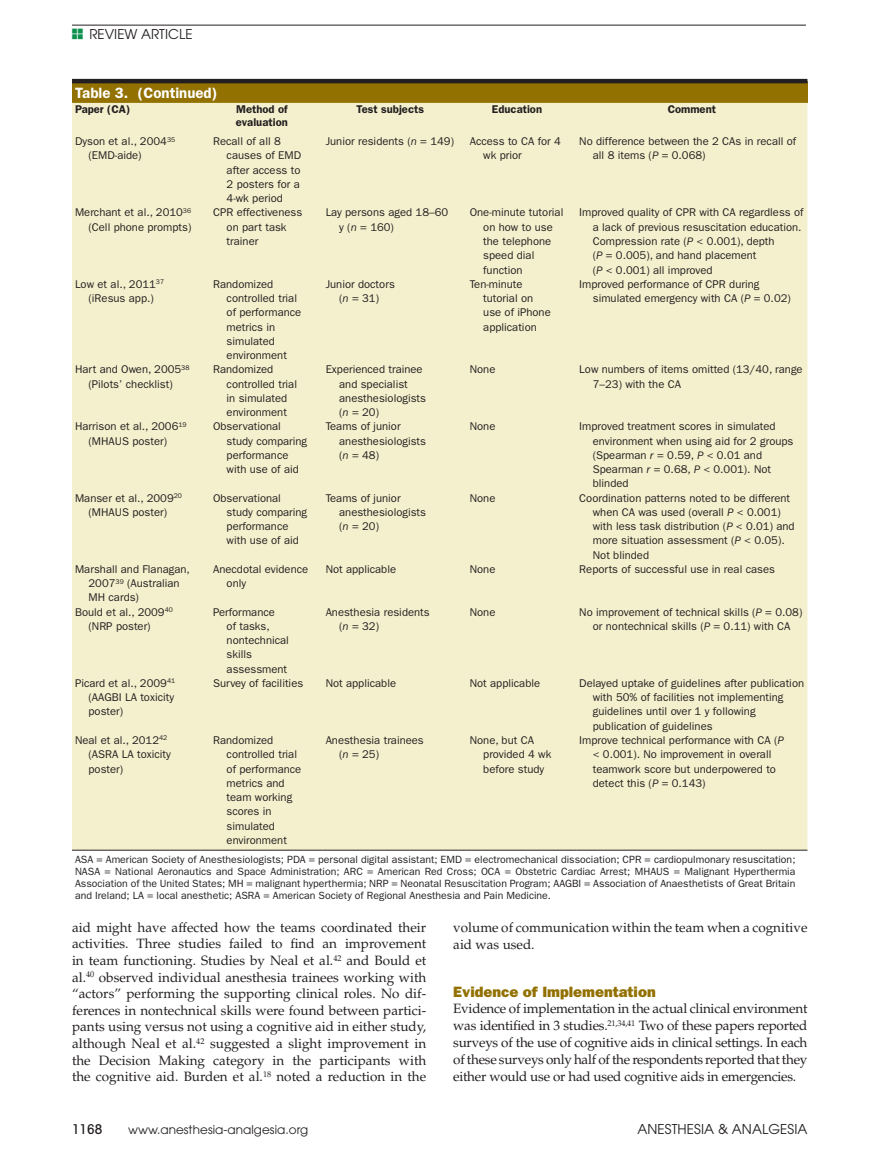
<style>
.page{position:relative;width:878px;height:1175px;background:#fff}
.page>*{position:absolute;margin:0;border:0;box-sizing:border-box;transform-origin:0 0}
.t1{font:15px "ITC Franklin Gothic Std Hvy";color:#927100}
.t2{font:600 15px "ITC Franklin Gothic Std";color:#fff}
.t3{font:13.5px/16.6px "Palatino LT Std";color:#231f20;text-align:justify}
.t4{font:13.5px "Avant Garde";color:#231f20}
.t5{font:500 condensed 13.5px "Avant Garde";color:#231f20}
.t6{font:12px "Avant Garde";letter-spacing:.005em;color:#231f20}
.t7{font:11.25px/14.2px "ITC Franklin Gothic Std";color:#231f20}
.t8{font:600 11.25px/12.8px "ITC Franklin Gothic Std";color:#231f20}
.t9{font:10.5px/12px "ITC Franklin Gothic Std";color:#231f20;text-align:justify}
.s1{font-style:italic}
</style>
<div class="page">
<hr style="left:72px;top:25px;width:734px;height:1px;background:#231f20">
<div style="left:72px;top:81px;width:735px;height:22px;background:#927100"></div>
<div style="left:72px;top:103px;width:735px;height:746px;background:#f4f0cd"></div>
<hr style="left:72px;top:849px;width:138px;height:1px;background:#231f20">
<hr style="left:210px;top:849px;width:112px;height:1px;background:#231f20">
<hr style="left:322px;top:849px;width:144px;height:1px;background:#231f20">
<hr style="left:466px;top:849px;width:110px;height:1px;background:#231f20">
<hr style="left:576px;top:849px;width:231px;height:1px;background:#231f20">
<hr style="left:72px;top:79px;width:735px;height:4px;background:#231f20">
<p class="t4" style="left:89px;top:26px;width:105px">REVIEW ARTICLE</p>
<h1 class="t2" style="left:75px;top:84px;width:144px">Table 3. (Continued)</h1>
<p class="t8" style="left:75px;top:103px;width:57px">Paper (CA)</p>
<p class="t8" style="left:236px;top:103px;width:53px">Method of evaluation</p>
<p class="t8" style="left:356px;top:103px;width:69px">Test subjects</p>
<p class="t8" style="left:492px;top:103px;width:52px">Education</p>
<p class="t8" style="left:667px;top:103px;width:50px">Comment</p>
<p class="t7" style="left:88px;top:134px;width:88px;text-indent:-13px">Dyson et al., 2004<sup>35 </sup>(EMD-aide)</p>
<p class="t7" style="left:226px;top:134px;width:76px;text-indent:-14px">Recall of all 8 causes of EMD after access to<br>2 posters for a<br>4-wk period</p>
<p class="t7" style="left:325px;top:134px;width:130px">Junior residents (<span class="s1">n</span> = 149)</p>
<p class="t7" style="left:483px;top:134px;width:79px;text-indent:-14px">Access to CA for 4 wk prior</p>
<p class="t7" style="left:592px;top:134px;width:205px;text-indent:-14px">No difference between the 2 CAs in recall of all 8 items (<span class="s1">P</span> = 0.068)</p>
<p class="t7" style="left:75px;top:206px;width:118px;text-align:right">Merchant et al., 2010<sup>36 </sup>(Cell phone prompts)</p>
<p class="t7" style="left:226px;top:206px;width:77px;text-indent:-14px">CPR effectiveness on part task trainer</p>
<p class="t7" style="left:339px;top:206px;width:111px;text-indent:-14px">Lay persons aged 18–60 y (<span class="s1">n</span> = 160)</p>
<p class="t7" style="left:483px;top:206px;width:82px;text-indent:-14px">One-minute tutorial on how to use the telephone speed dial function</p>
<p class="t7" style="left:592px;top:206px;width:212px;text-indent:-14px">Improved quality of CPR with CA regardless of a lack of previous resuscitation education.<br>Compression rate (<span class="s1">P</span> &lt; 0.001), depth<br>(<span class="s1">P</span> = 0.005), and hand placement<br>(<span class="s1">P</span> &lt; 0.001) all improved</p>
<p class="t7" style="left:75px;top:277px;width:91px;text-align:center">Low et al., 2011<sup>37 </sup>(iResus app.)</p>
<p class="t7" style="left:226px;top:277px;width:76px;text-indent:-14px">Randomized controlled trial of performance metrics in simulated environment</p>
<p class="t7" style="left:325px;top:277px;width:71px;text-align:center">Junior doctors (<span class="s1">n</span> = 31)</p>
<p class="t7" style="left:483px;top:277px;width:69px;text-indent:-14px">Ten-minute tutorial on use of iPhone application</p>
<p class="t7" style="left:592px;top:277px;width:199px;text-indent:-14px">Improved performance of CPR during simulated emergency with CA (<span class="s1">P</span> = 0.02)</p>
<p class="t7" style="left:75px;top:362px;width:116px;text-align:center">Hart and Owen, 2005<sup>38 </sup>(Pilots’ checklist)</p>
<p class="t7" style="left:226px;top:362px;width:72px;text-indent:-14px">Randomized controlled trial in simulated environment</p>
<p class="t7" style="left:339px;top:362px;width:88px;text-indent:-14px">Experienced trainee and specialist anesthesiologists (<span class="s1">n</span> = 20)</p>
<p class="t7" style="left:469px;top:362px;width:27px">None</p>
<p class="t7" style="left:592px;top:362px;width:211px;text-indent:-14px">Low numbers of items omitted (13/40, range<br>7–23) with the CA</p>
<p class="t7" style="left:75px;top:419px;width:113px;text-align:center">Harrison et al., 2006<sup>19 </sup>(MHAUS poster)</p>
<p class="t7" style="left:226px;top:419px;width:82px;text-indent:-14px">Observational study comparing performance with use of aid</p>
<p class="t7" style="left:339px;top:419px;width:88px;text-indent:-14px">Teams of junior anesthesiologists (<span class="s1">n</span> = 48)</p>
<p class="t7" style="left:469px;top:419px;width:27px">None</p>
<p class="t7" style="left:592px;top:419px;width:202px;text-indent:-14px">Improved treatment scores in simulated environment when using aid for 2 groups (Spearman <span class="s1">r</span> = 0.59, <span class="s1">P</span> &lt; 0.01 and<br>Spearman <span class="s1">r</span> = 0.68, <span class="s1">P</span> &lt; 0.001). Not blinded</p>
<p class="t7" style="left:75px;top:491px;width:108px;text-align:center">Manser et al., 2009<sup>20 </sup>(MHAUS poster)</p>
<p class="t7" style="left:226px;top:491px;width:82px;text-indent:-14px">Observational study comparing performance with use of aid</p>
<p class="t7" style="left:339px;top:491px;width:88px;text-indent:-14px">Teams of junior anesthesiologists (<span class="s1">n</span> = 20)</p>
<p class="t7" style="left:469px;top:491px;width:27px">None</p>
<p class="t7" style="left:592px;top:491px;width:203px;text-indent:-14px">Coordination patterns noted to be different when CA was used (overall <span class="s1">P</span> &lt; 0.001) with less task distribution (<span class="s1">P</span> &lt; 0.01) and more situation assessment (<span class="s1">P</span> &lt; 0.05).<br>Not blinded</p>
<p class="t7" style="left:88px;top:562px;width:103px;text-indent:-14px">Marshall and Flanagan,<br>2007<sup>39</sup> (Australian<br>MH cards)</p>
<p class="t7" style="left:227px;top:562px;width:83px;text-indent:-14px">Anecdotal evidence only</p>
<p class="t7" style="left:326px;top:562px;width:72px">Not applicable</p>
<p class="t7" style="left:470px;top:562px;width:27px">None</p>
<p class="t7" style="left:579px;top:562px;width:197px">Reports of successful use in real cases</p>
<p class="t7" style="left:88px;top:605px;width:86px;text-indent:-13px">Bould et al., 2009<sup>40 </sup>(NRP poster)</p>
<p class="t7" style="left:226px;top:605px;width:64px;text-indent:-14px">Performance<br>of tasks, nontechnical skills assessment</p>
<p class="t7" style="left:339px;top:605px;width:92px;text-indent:-14px">Anesthesia residents (<span class="s1">n</span> = 32)</p>
<p class="t7" style="left:469px;top:605px;width:27px">None</p>
<p class="t7" style="left:579px;top:605px;width:224px;text-align:center">No improvement of technical skills (<span class="s1">P</span> = 0.08) or nontechnical skills (<span class="s1">P</span> = 0.11) with CA</p>
<p class="t7" style="left:88px;top:676px;width:88px;text-align:justify;text-indent:-13px">Picard et al., 2009<sup>41 </sup>(AAGBI LA toxicity poster)</p>
<p class="t7" style="left:213px;top:676px;width:92px">Survey of facilities</p>
<p class="t7" style="left:325px;top:676px;width:72px">Not applicable</p>
<p class="t7" style="left:469px;top:676px;width:72px">Not applicable</p>
<p class="t7" style="left:592px;top:676px;width:213px;text-indent:-14px">Delayed uptake of guidelines after publication with 50% of facilities not implementing guidelines until over 1 y following publication of guidelines</p>
<p class="t7" style="left:88px;top:733px;width:84px;text-indent:-14px">Neal et al., 2012<sup>42 </sup>(ASRA LA toxicity poster)</p>
<p class="t7" style="left:226px;top:733px;width:76px;text-indent:-14px">Randomized controlled trial of performance metrics and team working scores in simulated environment</p>
<p class="t7" style="left:339px;top:733px;width:86px;text-indent:-14px">Anesthesia trainees (<span class="s1">n</span> = 25)</p>
<p class="t7" style="left:483px;top:733px;width:70px;text-indent:-14px">None, but CA provided 4 wk before study</p>
<p class="t7" style="left:592px;top:733px;width:192px;text-indent:-14px">Improve technical performance with CA (<span class="s1">P </span>&lt; 0.001). No improvement in overall teamwork score but underpowered to detect this (<span class="s1">P</span> = 0.143)</p>
<p class="t9" style="left:75px;top:854px;width:722px">ASA = American Society of Anesthesiologists; PDA = personal digital assistant; EMD = electromechanical dissociation; CPR = cardiopulmonary resuscitation; NASA = National Aeronautics and Space Administration; ARC = American Red Cross; OCA = Obstetric Cardiac Arrest; MHAUS = Malignant Hyperthermia Association of the United States; MH = malignant hyperthermia; NRP = Neonatal Resuscitation Program; AAGBI = Association of Anaesthetists of Great Britain and Ireland; LA = local anesthetic; ASRA = American Society of Regional Anesthesia and Pain Medicine.</p>
<p class="t3" style="left:72px;top:919px;width:356px">aid might have affected how the teams coordinated their activities. Three studies failed to find an improvement in team functioning. Studies by Neal et al.<sup>42</sup> and Bould et al.<sup>40</sup> observed individual anesthesia trainees working with “actors” performing the supporting clinical roles. No dif&shy;ferences in nontechnical skills were found between partici&shy;pants using versus not using a cognitive aid in either study, although Neal et al.<sup>42</sup> suggested a slight improvement in the Decision Making category in the participants with the cognitive aid. Burden et al.<sup>18</sup> noted a reduction in the</p>
<p class="t3" style="left:453px;top:918px;width:356px;line-height:17.1px">volume of communication within the team when a cognitive aid was used.</p>
<h1 class="t1" style="left:453px;top:983px;width:204px">Evidence of Implementation</h1>
<p class="t3" style="left:453px;top:1000px;width:356px;line-height:17.1px">Evidence of implementation in the actual clinical environment was identified in 3 studies.<sup>21,34,41</sup> Two of these papers reported surveys of the use of cognitive aids in clinical settings. In each of these surveys only half of the respondents reported that they either would use or had used cognitive aids in emergencies.</p>
<p class="t5" style="left:72px;top:1121px;width:32px">1168</p>
<p class="t6" style="left:128px;top:1123px;width:182px">www.anesthesia-analgesia.org</p>
<p class="t4" style="left:637px;top:1121px;width:10px">ane</p>
<p class="t4" style="left:665px;top:1121px;width:77px">sthesia &amp; anal</p>
<p class="t4" style="left:768px;top:1121px;width:33px">gesia</p>
</div>
